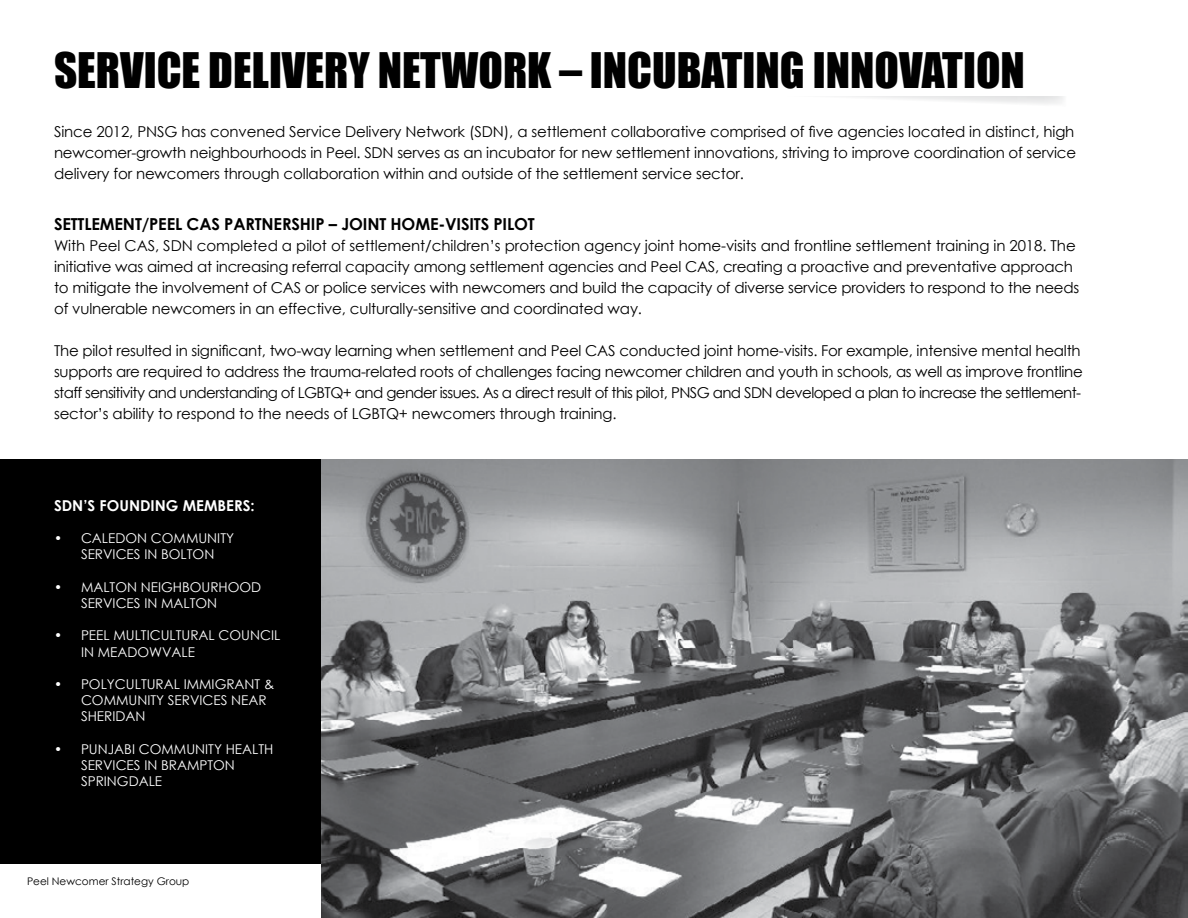
<style>
.page{position:relative;width:1188px;height:918px;background:#fff}
.page>*{position:absolute;margin:0;border:0;box-sizing:border-box;transform-origin:0 0}
.t1{font:45px "Impact";color:#000}
.t2{font:700 16.5px "Century Gothic";letter-spacing:-.01em;color:#000}
.t3{font:15px/21px "Century Gothic";letter-spacing:-.015em;color:#000}
.t4{font:700 15px "Century Gothic";color:#fff}
.t5{font:13.5px/16.2px "Century Gothic";color:#fff}
.t6{font:10.5px "Century Gothic";color:#000}
</style>
<div class="page">
<div style="left:0;top:459px;width:343px;height:405px;background:#000"></div>
<img style="left:322px;top:459px;width:866px;height:459px">
<svg style="left:846px;top:96px;width:218px;height:8px"></svg>
<h1 class="t1" style="left:54px;top:36px;width:972px">SERVICE DELIVERY NETWORK – INCUBATING INNOVATION</h1>
<p class="t3" style="left:54px;top:121px;width:1024px;text-align:justify">Since 2012, PNSG has convened Service Delivery Network (SDN), a settlement collaborative comprised of five agencies located in distinct, high newcomer-growth neighbourhoods in Peel. SDN serves as an incubator for new settlement innovations, striving to improve coordination of service delivery for newcomers through collaboration within and outside of the settlement service sector.</p>
<p class="t2" style="left:54px;top:212px;width:482px">SETTLEMENT/PEEL CAS PARTNERSHIP – JOINT HOME-VISITS PILOT</p>
<p class="t3" style="left:54px;top:235px;width:1027px">With Peel CAS, SDN completed a pilot of settlement/children’s protection agency joint home-visits and frontline settlement training in 2018. The initiative was aimed at increasing referral capacity among settlement agencies and Peel CAS, creating a proactive and preventative approach to mitigate the involvement of CAS or police services with newcomers and build the capacity of diverse service providers to respond to the needs of vulnerable newcomers in an effective, culturally-sensitive and coordinated way.</p>
<p class="t3" style="left:54px;top:340px;width:1030px">The pilot resulted in significant, two-way learning when settlement and Peel CAS conducted joint home-visits. For example, intensive mental health supports are required to address the trauma-related roots of challenges facing newcomer children and youth in schools, as well as improve frontline staff sensitivity and understanding of LGBTQ+ and gender issues. As a direct result of this pilot, PNSG and SDN developed a plan to increase the settlement&shy;sector’s ability to respond to the needs of LGBTQ+ newcomers through training.</p>
<p class="t4" style="left:54px;top:494px;width:202px">SDN’S FOUNDING MEMBERS:</p>
<p class="t5" style="left:54px;top:530px;width:182px;text-align:center">• CALEDON COMMUNITY<br>SERVICES IN BOLTON</p>
<p class="t5" style="left:81px;top:579px;width:182px;text-indent:-27px">• MALTON NEIGHBOURHOOD<br>SERVICES IN MALTON</p>
<p class="t5" style="left:81px;top:627px;width:201px;text-indent:-27px">• PEEL MULTICULTURAL COUNCIL<br>IN MEADOWVALE</p>
<p class="t5" style="left:81px;top:676px;width:195px;text-indent:-27px">• POLYCULTURAL IMMIGRANT &amp;<br>COMMUNITY SERVICES NEAR<br>SHERIDAN</p>
<p class="t5" style="left:81px;top:741px;width:194px;text-indent:-27px">• PUNJABI COMMUNITY HEALTH<br>SERVICES IN BRAMPTON<br>SPRINGDALE</p>
<p class="t6" style="left:27px;top:874px;width:164px">Peel Newcomer Strategy Group</p>
</div>
